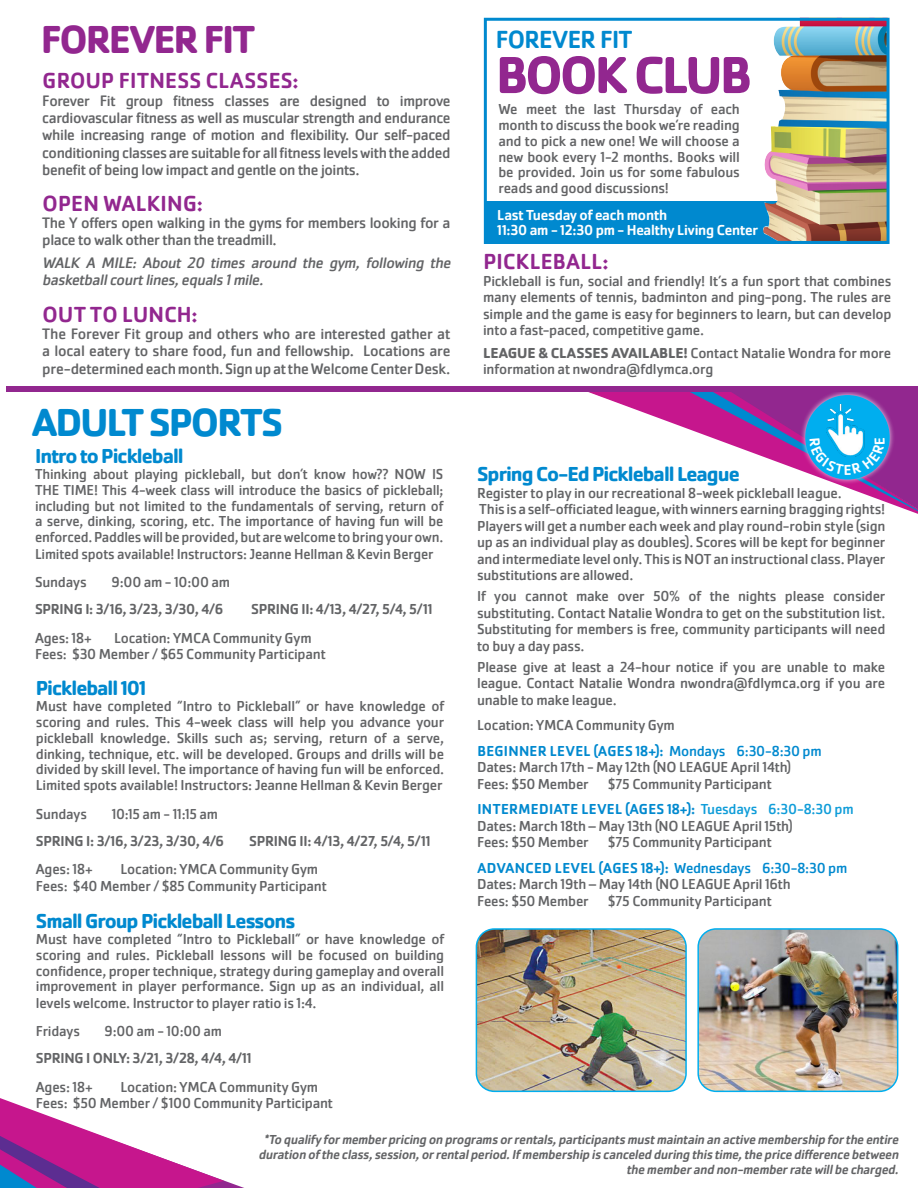
<style>
.page{position:relative;width:918px;height:1188px;background:#fff}
.page>*{position:absolute;margin:0;border:0;box-sizing:border-box;transform-origin:0 0}
.t1{font:700 54px "Cachet Pro";letter-spacing:-.06em;color:#92278f}
.t2{font:700 40.5px "Cachet Pro";letter-spacing:-.05em;color:#0089cf}
.t3{font:700 40.5px "Cachet Pro";letter-spacing:-.05em;color:#92278f}
.t4{font:500 25.65px "Cachet Pro";letter-spacing:-.025em;color:#0089cf}
.t5{font:500 22.65px "Cachet Pro";letter-spacing:.01em;color:#92278f}
.t6{font:700 21px "Cachet Pro";letter-spacing:-.05em;color:#0089cf}
.t7{font:15.75px/17.4px "Cachet Pro";letter-spacing:-.025em;color:#636466;text-align:justify}
.t8{font:italic 15.75px/17.4px "Cachet Pro";color:#636466}
.t9{font:15px/16.5px "Cachet Pro";letter-spacing:-.015em;color:#636466}
.t10{font:500 15px "Cachet Pro";letter-spacing:-.015em;color:#636466}
.t11{font:500 15px/25.5px "Cachet Pro";letter-spacing:.02em;color:#0089cf}
.t12{font:500 15px/15px "Cachet Pro";letter-spacing:-.015em;color:#fff}
.t13{font:italic 500 13.5px/15px "Cachet Pro";color:#636466;text-align:right}
.s1{font-weight:700}
.s2{font-weight:500;color:#0089cf}
.s3{color:#0089cf}
.s4{font-weight:400;color:#636466}
.s5{font-weight:400;color:#109dd9}
</style>
<div class="page">
<svg style="left:0;top:1098px;width:244px;height:90px"></svg>
<img style="left:476px;top:931px;width:208px;height:160px">
<div style="left:476px;top:928px;width:211px;height:164px;border:2px solid #00aeef;border-radius:18px"></div>
<img style="left:700px;top:929px;width:198px;height:162px">
<div style="left:697px;top:928px;width:201px;height:164px;border:2px solid #00aeef;border-radius:18px"></div>
<svg style="left:588px;top:392px;width:330px;height:117px"></svg>
<div style="left:800px;top:390px;width:95px;height:95px;background:#fff;opacity:.75"></div>
<div style="left:805px;top:395px;width:85px;height:85px;background:#00aeef;border-radius:50%"></div>
<img style="left:818px;top:404px;width:47px;height:34px">
<div style="left:484px;top:201px;width:391px;height:43px;background:#0089cf"></div>
<img style="left:763px;top:22px;width:123px;height:218px">
<div style="left:484px;top:18px;width:406px;height:226px;border:3px solid #0089cf"></div>
<div style="left:6px;top:386px;width:912px;height:6px;background:#92278f"></div>
<svg style="left:810px;top:438px;width:75px;height:37px"></svg>
<h2 class="t3" style="left:41px;top:14px;width:215px">FOREVER FIT</h2>
<h3 class="t4" style="left:496px;top:25px;width:138px">FOREVER FIT</h3>
<h1 class="t1" style="left:496px;top:41px;width:258px">BOOK CLUB</h1>
<p class="t9" style="left:498px;top:102px;width:243px;line-height:15.8px;text-align:justify">We meet the last Thursday of each month to discuss the book we’re reading and to pick a new one! We will choose a new book every 1-2 months. Books will be provided. Join us for some fabulous reads and good discussions!</p>
<p class="t12" style="left:497px;top:208px;width:262px">Last Tuesday of each month<br>11:30 am - 12:30 pm - Healthy Living Center</p>
<h3 class="t5" style="left:43px;top:68px;width:258px">GROUP FITNESS CLASSES:</h3>
<p class="t7" style="left:42px;top:92px;width:410px">Forever Fit group fitness classes are designed to improve cardiovascular fitness as well as muscular strength and endurance while increasing range of motion and flexibility. Our self-paced conditioning classes are suitable for all fitness levels with the added benefit of being low impact and gentle on the joints.</p>
<h3 class="t5" style="left:43px;top:190px;width:162px">OPEN WALKING:</h3>
<p class="t7" style="left:42px;top:214px;width:410px">The Y offers open walking in the gyms for members looking for a place to walk other than the treadmill.</p>
<p class="t8" style="left:42px;top:254px;width:413px">WALK A MILE: About 20 times around the gym, following the basketballcourtlines,equals1mile.</p>
<h3 class="t5" style="left:484px;top:249px;width:127px">PICKLEBALL:</h3>
<p class="t9" style="left:483px;top:273px;width:410px;text-align:justify">Pickleball is fun, social and friendly! It’s a fun sport that combines many elements of tennis, badminton and ping-pong. The rules are simple and the game is easy for beginners to learn, but can develop into a fast-paced, competitive game.</p>
<p class="t9" style="left:483px;top:345px;width:410px"><span class="s1">LEAGUE &amp; CLASSES AVAILABLE!</span> Contact Natalie Wondra for more information at nwondra@fdlymca.org</p>
<h3 class="t5" style="left:43px;top:301px;width:157px">OUT TO LUNCH:</h3>
<p class="t7" style="left:42px;top:325px;width:410px">The Forever Fit group and others who are interested gather at a local eatery to share food, fun and fellowship. Locations are pre-determined each month. Sign up at the Welcome Center Desk.</p>
<h2 class="t2" style="left:32px;top:397px;width:253px">ADULT SPORTS</h2>
<h3 class="t6" style="left:35px;top:443px;width:150px">Intro to Pickleball</h3>
<p class="t9" style="left:35px;top:466px;width:410px;line-height:15.9px;text-align:justify">Thinking about playing pickleball, but don’t know how?? NOW IS THE TIME! This 4-week class will introduce the basics of pickleball; including but not limited to the fundamentals of serving, return of a serve, dinking, scoring, etc. The importance of having fun will be enforced. Paddles will be provided, but are welcome to bring your own.<br>Limited spots available! Instructors: Jeanne Hellman &amp; Kevin Berger</p>
<p class="t9" style="left:35px;top:574px;width:53px">Sundays</p>
<p class="t9" style="left:112px;top:574px;width:120px">9:00 am - 10:00 am</p>
<p class="t10" style="left:35px;top:600px;width:190px">SPRING I: 3/16, 3/23, 3/30, 4/6</p>
<p class="t10" style="left:251px;top:600px;width:183px">SPRING II: 4/13, 4/27, 5/4, 5/11</p>
<p class="t9" style="left:35px;top:629px;width:58px">Ages: 18+</p>
<p class="t9" style="left:35px;top:629px;width:292px;text-indent:79px">Location: YMCA Community Gym<br>Fees: $30 Member / $65 Community Participant</p>
<h3 class="t6" style="left:36px;top:675px;width:112px">Pickleball 101</h3>
<p class="t9" style="left:36px;top:699px;width:410px;line-height:15.8px;text-align:justify">Must have completed “Intro to Pickleball” or have knowledge of scoring and rules. This 4-week class will help you advance your pickleball knowledge. Skills such as; serving, return of a serve, dinking, technique, etc. will be developed. Groups and drills will be divided by skill level. The importance of having fun will be enforced.<br>Limited spots available! Instructors: Jeanne Hellman &amp; Kevin Berger</p>
<p class="t9" style="left:36px;top:806px;width:53px">Sundays</p>
<p class="t9" style="left:112px;top:806px;width:108px">10:15 am - 11:15 am</p>
<p class="t10" style="left:36px;top:832px;width:190px">SPRING I: 3/16, 3/23, 3/30, 4/6</p>
<p class="t10" style="left:249px;top:832px;width:183px">SPRING II: 4/13, 4/27, 5/4, 5/11</p>
<p class="t9" style="left:36px;top:861px;width:58px">Ages: 18+</p>
<p class="t9" style="left:36px;top:861px;width:292px;text-indent:85px">Location: YMCA Community Gym<br>Fees: $40 Member / $85 Community Participant</p>
<h3 class="t6" style="left:36px;top:908px;width:261px">Small Group Pickleball Lessons</h3>
<p class="t9" style="left:36px;top:931px;width:410px;line-height:15.9px;text-align:justify">Must have completed “Intro to Pickleball” or have knowledge of scoring and rules. Pickleball lessons will be focused on building confidence, proper technique, strategy during gameplay and overall improvement in player performance. Sign up as an individual, all levels welcome. Instructor to player ratio is 1:4.</p>
<p class="t9" style="left:36px;top:1023px;width:46px">Fridays</p>
<p class="t9" style="left:105px;top:1023px;width:119px">9:00 am - 10:00 am</p>
<p class="t10" style="left:36px;top:1050px;width:217px">SPRING I ONLY: 3/21, 3/28, 4/4, 4/11</p>
<p class="t9" style="left:36px;top:1079px;width:58px">Ages: 18+</p>
<p class="t9" style="left:36px;top:1079px;width:299px;text-indent:85px">Location: YMCA Community Gym<br>Fees: $50 Member / $100 Community Participant</p>
<h3 class="t6" style="left:477px;top:461px;width:264px">Spring Co-Ed Pickleball League</h3>
<p class="t9" style="left:477px;top:485px;width:410px">Register to play in our recreational 8-week pickleball league.<br>This is a self-officiated league, with winners earning bragging rights!<br>Players will get a number each week and play round-robin style (sign up as an individual play as doubles). Scores will be kept for beginner and intermediate level only. This is NOT an instructional class. Player substitutions are allowed.</p>
<p class="t9" style="left:477px;top:588px;width:410px;text-align:justify">If you cannot make over 50% of the nights please consider substituting. Contact Natalie Wondra to get on the substitution list.<br>Substituting for members is free, community participants will need to buy a day pass.</p>
<p class="t9" style="left:477px;top:659px;width:410px;text-align:justify">Please give at least a 24-hour notice if you are unable to make league. Contact Natalie Wondra nwondra@fdlymca.org if you are unable to make league.</p>
<p class="t9" style="left:477px;top:713px;width:346px;line-height:25.5px">Location: YMCA Community Gym<br><span class="s2">BEGINNER LEVEL (AGES 18+):</span> <span class="s3">Mondays 6:30-8:30 pm</span></p>
<p class="t9" style="left:477px;top:759px;width:316px">Dates: March 17th - May 12th (NO LEAGUE April 14th)<br>Fees: $50 Member</p>
<p class="t11" style="left:477px;top:771px;width:378px;text-indent:131px"><span class="s4">$75 Community Participant<br></span>INTERMEDIATE LEVEL (AGES 18+): <span class="s5">Tuesdays 6:30-8:30 pm</span></p>
<p class="t9" style="left:477px;top:818px;width:317px">Dates: March 18th – May 13th (NO LEAGUE April 15th)<br>Fees: $50 Member</p>
<p class="t9" style="left:477px;top:830px;width:371px;line-height:25.5px;text-indent:131px">$75 Community Participant<br><span class="s2">ADVANCED LEVEL (AGES 18+):</span> <span class="s3">Wednesdays 6:30-8:30 pm</span></p>
<p class="t9" style="left:477px;top:876px;width:315px">Dates: March 19th – May 14th (NO LEAGUE April 16th<br>Fees: $50 Member</p>
<p class="t9" style="left:608px;top:893px;width:165px">$75 Community Participant</p>
<p class="t13" style="left:259px;top:1132px;width:644px">*To qualifyformemberpricing on programsorrentals,participantsmustmaintain an active membership forthe entire duration of the class,session,orrentalperiod.If membership iscanceled during thistime,the price difference between the memberand non-memberrate willbe charged.</p>
</div>
